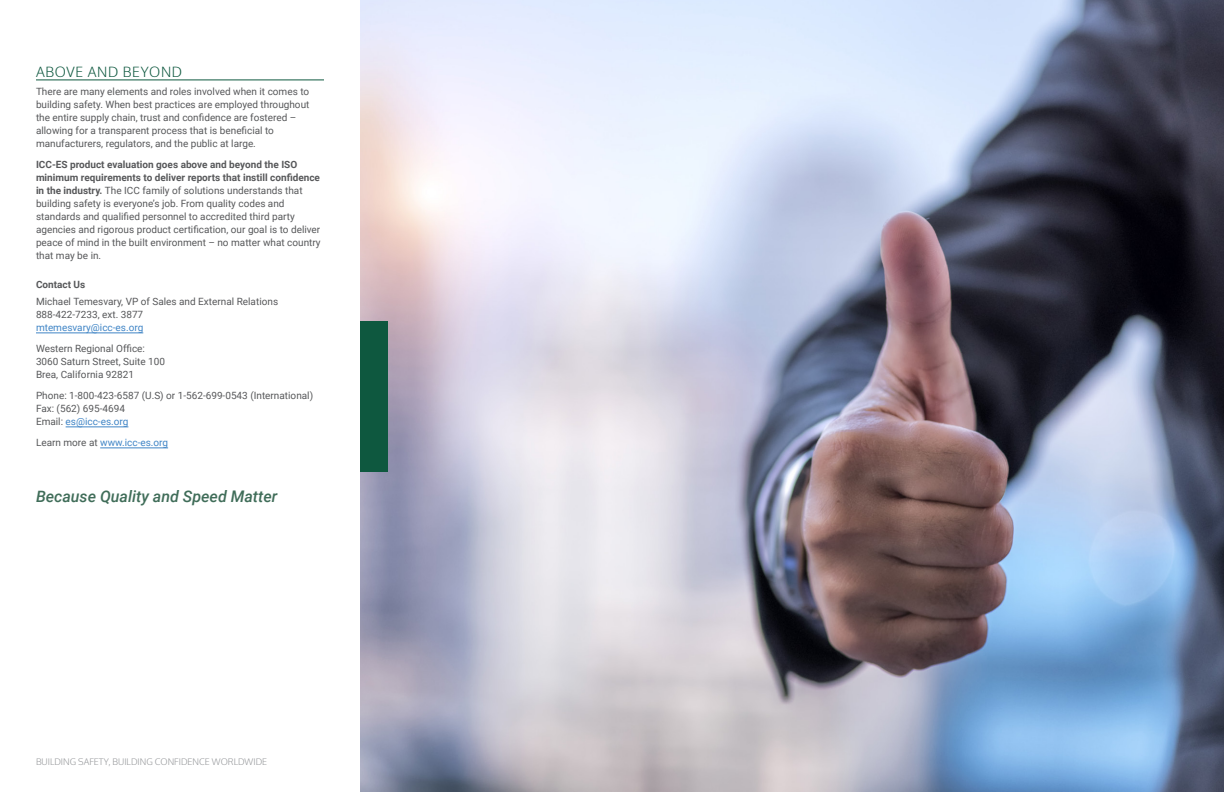
<style>
.page{position:relative;width:1224px;height:792px;background:#fff}
.page>*{position:absolute;margin:0;border:0;box-sizing:border-box;transform-origin:0 0}
.t1{font:italic 500 16px "Roboto";color:#406d59}
.t2{font:300 14px "Oxygen";letter-spacing:.05em;color:#0e583f}
.t3{font:10px/13px "Roboto";color:#57585a}
.t4{font:10px "Roboto";color:#4085c6}
.t5{font:700 10px "Roboto";color:#57585a}
.t6{font:300 9px "Oxygen";color:#939598}
.s1{font-weight:700}
.s2{color:#4085c6}
.s3{color:#57585a}
</style>
<div class="page">
<hr style="left:36px;top:80px;width:288px;height:1px;background:#0e583f">
<hr style="left:36px;top:333px;width:107px;height:1px;background:#4085c6">
<hr style="left:66px;top:427px;width:62px;height:1px;background:#4085c6">
<hr style="left:100px;top:448px;width:68px;height:1px;background:#4085c6">
<img style="left:360px;top:0;width:864px;height:792px">
<div style="left:360px;top:321px;width:27px;height:150px;background:#0e583f"></div>
<h2 class="t2" style="left:36px;top:64px;width:148px">ABOVE AND BEYOND</h2>
<p class="t3" style="left:36px;top:84px;width:275px">There are many elements and roles involved when it comes to building safety. When best practices are employed throughout the entire supply chain, trust and confidence are fostered – allowing for a transparent process that is beneficial to manufacturers, regulators, and the public at large.</p>
<p class="t3" style="left:36px;top:157px;width:286px"><span class="s1">ICC-ES product evaluation goes above and beyond the ISO minimum requirements to deliver reports that instill confidence in the industry.</span> The ICC family of solutions understands that building safety is everyone’s job. From quality codes and standards and qualified personnel to accredited third party agencies and rigorous product certification, our goal is to deliver peace of mind in the built environment – no matter what country that may be in.</p>
<p class="t5" style="left:36px;top:277px;width:51px">Contact Us</p>
<p class="t3" style="left:36px;top:295px;width:244px">Michael Temesvary, VP of Sales and External Relations<br>888-422-7233, ext. 3877</p>
<p class="t4" style="left:36px;top:321px;width:109px">mtemesvary@icc-es.org</p>
<p class="t3" style="left:36px;top:342px;width:131px">Western Regional Office:<br>3060 Saturn Street, Suite 100<br>Brea, California 92821</p>
<p class="t3" style="left:36px;top:389px;width:279px">Phone: 1-800-423-6587 (U.S) or 1-562-699-0543 (International)<br>Fax: (562) 695-4694<br>Email: <span class="s2">es@icc-es.org</span></p>
<p class="t4" style="left:36px;top:436px;width:134px"><span class="s3">Learn more at</span> www.icc-es.org</p>
<h1 class="t1" style="left:36px;top:485px;width:243px">Because Quality and Speed Matter</h1>
<p class="t6" style="left:36px;top:756px;width:233px">BUILDING SAFETY, BUILDING CONFIDENCE WORLDWIDE</p>
</div>
